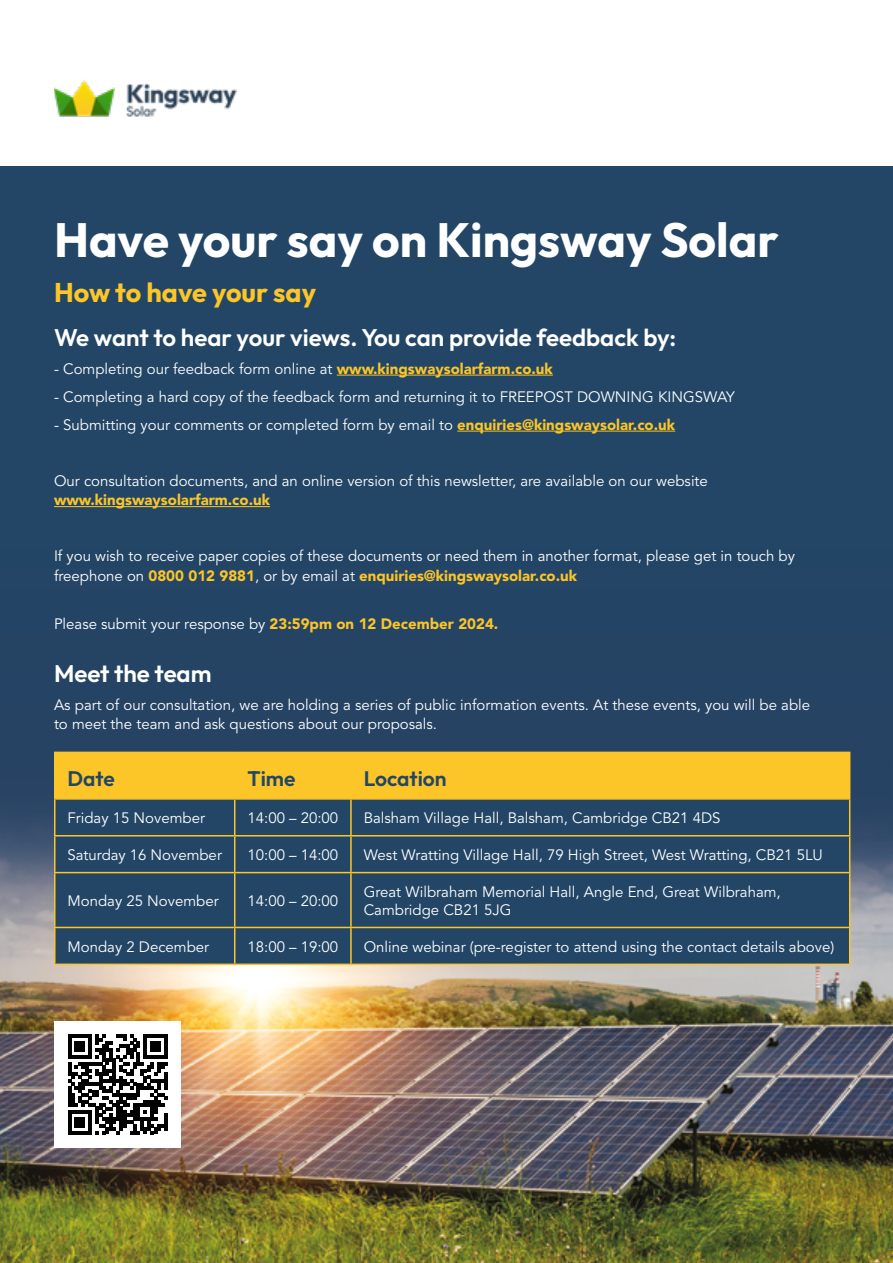
<style>
.page{position:relative;width:893px;height:1263px;background:#fff}
.page>*{position:absolute;margin:0;border:0;box-sizing:border-box;transform-origin:0 0}
.t1{font:700 48px "Outfit";color:#fff}
.t2{font:700 27px "Outfit";color:#fcc628}
.subheading{font:600 24px "Outfit";color:#fff}
.subheading-2{font:600 21px "Outfit";color:#234666}
.body{font:15px/19.5px "Avenir LT Std";color:#fff}
.body_white{font:15px/18px "Avenir LT Std";color:#fff}
.s1{font-weight:900;color:#fcc628}
</style>
<div class="page">
<img style="left:54px;top:80px;width:183px;height:36px">
<div style="left:0;top:166px;width:893px;height:1016px;background:#234666"></div>
<img style="left:0;top:751px;width:893px;height:512px">
<hr style="left:337px;top:375px;width:216px;height:1px;background:#fcc628">
<hr style="left:457px;top:431px;width:218px;height:1px;background:#fcc628">
<hr style="left:54px;top:506px;width:216px;height:1px;background:#fcc628">
<div style="left:56px;top:753px;width:793px;height:45px;background:#fcc628"></div>
<svg style="left:56px;top:800px;width:793px;height:163px"></svg>
<hr style="left:54px;top:752px;width:181px;height:1px;background:#fcc628">
<hr style="left:54px;top:753px;width:2px;height:45px;background:#fcc628">
<hr style="left:235px;top:752px;width:116px;height:1px;background:#fcc628">
<hr style="left:234px;top:753px;width:1px;height:45px;background:#fcc628">
<hr style="left:351px;top:752px;width:499px;height:1px;background:#fcc628">
<hr style="left:350px;top:753px;width:2px;height:45px;background:#fcc628">
<hr style="left:849px;top:753px;width:1px;height:45px;background:#fcc628">
<hr style="left:54px;top:798px;width:181px;height:2px;background:#fcc628">
<hr style="left:54px;top:800px;width:2px;height:35px;background:#fcc628">
<hr style="left:235px;top:798px;width:116px;height:2px;background:#fcc628">
<hr style="left:234px;top:800px;width:1px;height:35px;background:#fcc628">
<hr style="left:351px;top:798px;width:499px;height:2px;background:#fcc628">
<hr style="left:350px;top:800px;width:2px;height:35px;background:#fcc628">
<hr style="left:849px;top:800px;width:1px;height:35px;background:#fcc628">
<hr style="left:54px;top:835px;width:181px;height:1px;background:#fcc628">
<hr style="left:54px;top:836px;width:2px;height:36px;background:#fcc628">
<hr style="left:235px;top:835px;width:116px;height:1px;background:#fcc628">
<hr style="left:234px;top:836px;width:1px;height:36px;background:#fcc628">
<hr style="left:351px;top:835px;width:499px;height:1px;background:#fcc628">
<hr style="left:350px;top:836px;width:2px;height:36px;background:#fcc628">
<hr style="left:849px;top:836px;width:1px;height:36px;background:#fcc628">
<hr style="left:54px;top:872px;width:181px;height:1px;background:#fcc628">
<hr style="left:54px;top:873px;width:2px;height:54px;background:#fcc628">
<hr style="left:235px;top:872px;width:116px;height:1px;background:#fcc628">
<hr style="left:234px;top:873px;width:1px;height:54px;background:#fcc628">
<hr style="left:351px;top:872px;width:499px;height:1px;background:#fcc628">
<hr style="left:350px;top:873px;width:2px;height:54px;background:#fcc628">
<hr style="left:849px;top:873px;width:1px;height:54px;background:#fcc628">
<hr style="left:54px;top:927px;width:181px;height:1px;background:#fcc628">
<hr style="left:54px;top:928px;width:2px;height:35px;background:#fcc628">
<hr style="left:235px;top:927px;width:116px;height:1px;background:#fcc628">
<hr style="left:234px;top:928px;width:1px;height:35px;background:#fcc628">
<hr style="left:351px;top:927px;width:499px;height:1px;background:#fcc628">
<hr style="left:350px;top:928px;width:2px;height:35px;background:#fcc628">
<hr style="left:849px;top:928px;width:1px;height:35px;background:#fcc628">
<hr style="left:54px;top:963px;width:181px;height:2px;background:#fcc628">
<hr style="left:235px;top:963px;width:116px;height:2px;background:#fcc628">
<hr style="left:351px;top:963px;width:499px;height:2px;background:#fcc628">
<div style="left:55px;top:1021px;width:126px;height:126px;background:#fff"></div>
<svg style="left:68px;top:1034px;width:100px;height:100px"></svg>
<hr style="left:164px;top:1114px;width:4px;height:17px;background:#000">
<p class="t1" style="left:54px;top:212px;width:726px">Have your say on Kingsway Solar</p>
<p class="t2" style="left:54px;top:277px;width:264px">How to have your say</p>
<p class="subheading" style="left:54px;top:323px;width:624px">We want to hear your views. You can provide feedback by:</p>
<p class="body" style="left:54px;top:359px;width:500px">- Completing our feedback form online at <span class="s1">www.kingswaysolarfarm.co.uk</span></p>
<p class="body" style="left:54px;top:387px;width:682px">- Completing a hard copy of the feedback form and returning it to FREEPOST DOWNING KINGSWAY</p>
<p class="body" style="left:54px;top:415px;width:623px">- Submitting your comments or completed form by email to <span class="s1">enquiries@kingswaysolar.co.uk</span></p>
<p class="body" style="left:54px;top:471px;width:655px">Our consultation documents, and an online version of this newsletter, are available on our website <span class="s1">www.kingswaysolarfarm.co.uk</span></p>
<p class="body" style="left:54px;top:547px;width:742px">If you wish to receive paper copies of these documents or need them in another format, please get in touch by freephone on <span class="s1">0800 012 9881</span>, or by email at <span class="s1">enquiries@kingswaysolar.co.uk</span></p>
<p class="body" style="left:54px;top:615px;width:446px">Please submit your response by <span class="s1">23:59pm on 12 December 2024.</span></p>
<p class="subheading" style="left:54px;top:660px;width:159px">Meet the team</p>
<p class="body" style="left:54px;top:695px;width:758px">As part of our consultation, we are holding a series of public information events. At these events, you will be able to meet the team and ask questions about our proposals.</p>
<p class="subheading-2" style="left:68px;top:767px;width:49px">Date</p>
<p class="subheading-2" style="left:247px;top:767px;width:49px">Time</p>
<p class="subheading-2" style="left:364px;top:767px;width:84px">Location</p>
<p class="body_white" style="left:68px;top:809px;width:139px">Friday 15 November</p>
<p class="body_white" style="left:247px;top:809px;width:92px">14:00 – 20:00</p>
<p class="body_white" style="left:364px;top:809px;width:358px">Balsham Village Hall, Balsham, Cambridge CB21 4DS</p>
<p class="body_white" style="left:68px;top:846px;width:156px">Saturday 16 November</p>
<p class="body_white" style="left:247px;top:846px;width:92px">10:00 – 14:00</p>
<p class="body_white" style="left:364px;top:846px;width:461px">West Wratting Village Hall, 79 High Street, West Wratting, CB21 5LU</p>
<p class="body_white" style="left:68px;top:892px;width:153px">Monday 25 November</p>
<p class="body_white" style="left:247px;top:892px;width:92px">14:00 – 20:00</p>
<p class="body_white" style="left:364px;top:883px;width:419px">Great Wilbraham Memorial Hall, Angle End, Great Wilbraham,<br>Cambridge CB21 5JG</p>
<p class="body_white" style="left:68px;top:938px;width:143px">Monday 2 December</p>
<p class="body_white" style="left:247px;top:938px;width:92px">18:00 – 19:00</p>
<p class="body_white" style="left:364px;top:938px;width:472px">Online webinar (pre-register to attend using the contact details above)</p>
</div>
